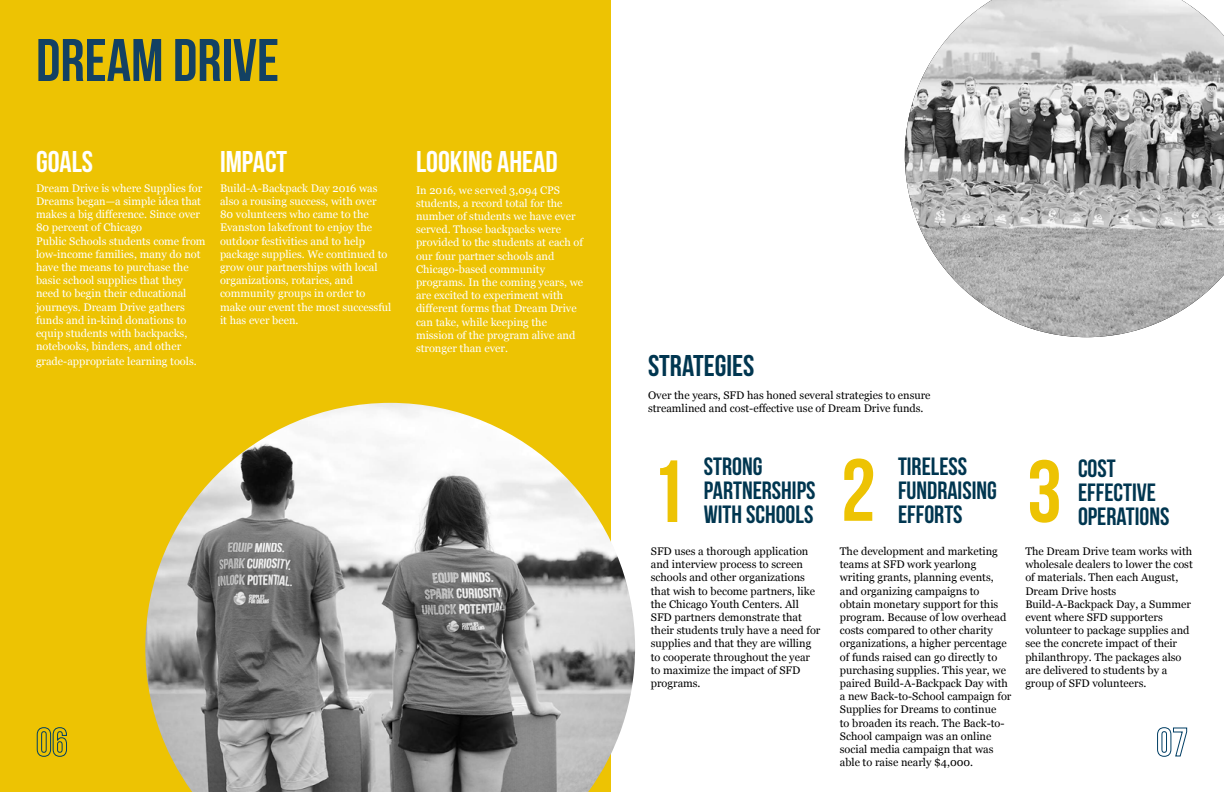
<style>
.page{position:relative;width:1224px;height:792px;background:#fff}
.page>*{position:absolute;margin:0;border:0;box-sizing:border-box;transform-origin:0 0}
.t1{font:700 88px "Bebas Neue";color:#edc303}
.t2{font:60px "Bebas Neue";color:#134163}
.t3{font:30px "Bebas Neue";color:#fff}
.t4{font:30px "Bebas Neue";color:#003650}
.t5{font:700 25px/24px "Bebas Neue";color:#003650}
.t6{font:11px/13.2px "Georgia";color:#000}
.t7{font:11px/13.2px "Georgia";color:#fff}
</style>
<div class="page">
<div style="left:0;top:0;width:611px;height:792px;background:#edc303"></div>
<img style="left:145px;top:403px;width:490px;height:389px">
<img style="left:905px;top:0;width:319px;height:337px">
<svg style="left:36px;top:727px;width:31px;height:30px"></svg>
<svg style="left:1157px;top:727px;width:30px;height:30px"></svg>
<h2 class="t2" style="left:36px;top:27px;width:245px">DREAM DRIVE</h2>
<h3 class="t3" style="left:36px;top:145px;width:59px">GOALS</h3>
<p class="t7" style="left:36px;top:181px;width:171px">Dream Drive is where Supplies for<br>Dreams began—a simple idea that makes a big difference. Since over<br>80 percent of Chicago<br>Public Schools students come from low-income families, many do not have the means to purchase the basic school supplies that they need to begin their educational journeys. Dream Drive gathers funds and in-kind donations to equip students with backpacks, notebooks, binders, and other</p>
<p class="t7" style="left:36px;top:354px;width:162px">grade-appropriate learning tools.</p>
<h3 class="t3" style="left:220px;top:145px;width:69px">IMPACT</h3>
<p class="t7" style="left:220px;top:181px;width:173px">Build-A-Backpack Day 2016 was also a rousing success, with over<br>80 volunteers who came to the<br>Evanston lakefront to enjoy the outdoor festivities and to help package supplies. We continued to grow our partnerships with local organizations, rotaries, and community groups in order to make our event the most successful it has ever been.</p>
<h3 class="t3" style="left:416px;top:145px;width:143px">LOOKING AHEAD</h3>
<p class="t7" style="left:416px;top:183px;width:169px">In 2016, we served 3,094 CPS students, a record total for the number of students we have ever served. Those backpacks were provided to the students at each of our four partner schools and<br>Chicago-based community programs. In the coming years, we are excited to experiment with different forms that Dream Drive can take, while keeping the mission of the program alive and stronger than ever.</p>
<h3 class="t4" style="left:648px;top:349px;width:108px">STRATEGIES</h3>
<p class="t6" style="left:648px;top:388px;width:284px">Over the years, SFD has honed several strategies to ensure streamlined and cost-effective use of Dream Drive funds.</p>
<h3 class="t5" style="left:704px;top:454px;width:113px">STRONG<br>PARTNERSHIPS<br>WITH SCHOOLS</h3>
<h3 class="t5" style="left:898px;top:454px;width:100px">TIRELESS<br>FUNDRAISING</h3>
<h1 class="t1" style="left:841px;top:442px;width:36px">2</h1>
<h3 class="t5" style="left:1078px;top:456px;width:80px">COST<br>EFFECTIVE</h3>
<h1 class="t1" style="left:1027px;top:443px;width:36px">3</h1>
<h1 class="t1" style="left:651px;top:443px;width:36px">1</h1>
<p class="t6" style="left:651px;top:544px;width:171px">SFD uses a thorough application and interview process to screen schools and other organizations that wish to become partners, like the Chicago Youth Centers. All<br>SFD partners demonstrate that their students truly have a need for supplies and that they are willing to cooperate throughout the year to maximize the impact of SFD programs.</p>
<p class="t6" style="left:840px;top:544px;width:173px">The development and marketing teams at SFD work yearlong writing grants, planning events, and organizing campaigns to obtain monetary support for this program. Because of low overhead costs compared to other charity organizations, a higher percentage of funds raised can go directly to purchasing supplies. This year, we paired Build-A-Backpack Day with a new Back-to-School campaign for<br>Supplies for Dreams to continue<br>to broaden its reach. The Back-to-<br>School campaign was an online social media campaign that was able to raise nearly $4,000.</p>
<p class="t6" style="left:1025px;top:544px;width:169px">The Dream Drive team works with wholesale dealers to lower the cost of materials. Then each August,<br>Dream Drive hosts<br>Build-A-Backpack Day, a Summer event where SFD supporters volunteer to package supplies and see the concrete impact of their philanthropy. The packages also are delivered to students by a group of SFD volunteers.</p>
<h3 class="t5" style="left:898px;top:502px;width:66px">EFFORTS</h3>
<h3 class="t5" style="left:1078px;top:504px;width:93px">OPERATIONS</h3>
</div>
